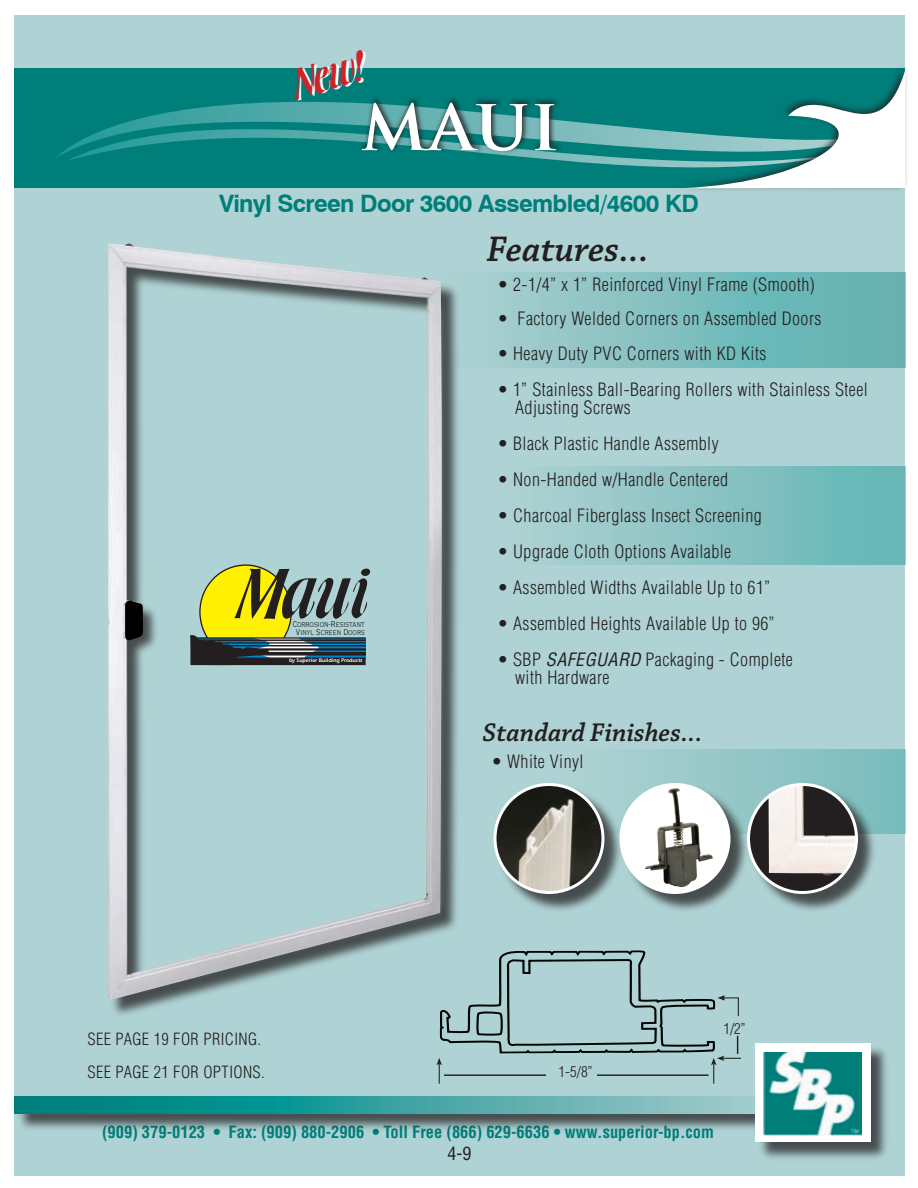
<style>
.page{position:relative;width:918px;height:1188px;background:#fff}
.page>*{position:absolute;margin:0;border:0;box-sizing:border-box;transform-origin:0 0}
.t1{font:700 72px "Trajan Pro";color:#fff}
.t2{font:60px "Brochure";color:#231f20}
.t3{font:italic 600 37.5px "Chaparral Pro";color:#231f20}
.t4{font:36px "Brochure";color:#fff}
.t5{font:italic 600 27px "Chaparral Pro";color:#231f20}
.t6{font:700 24px "Swiss 721 BT";letter-spacing:-.025em;color:#007e7a}
.t7{font:300 condensed 18px/18px "Helvetica";letter-spacing:.025em;color:#231f20}
.t8{font:condensed 18px "Helvetica";color:#231f20}
.t9{font:700 condensed 16.5px "Helvetica";color:#007e7a}
.t10{font:300 condensed 16.5px "Helvetica";letter-spacing:.025em;color:#231f20}
.t11{font:300 condensed 14.85px "Helvetica";color:#231f20}
.t12{font:7.95px/7.9px "Copperplate Twenty Nine AB";color:#231f20;text-align:center;scale:.91 1}
.t13{font:600 5.25px "Itc Eras";color:#fff}
.s1{font-weight:400;font-style:italic}
</style>
<div class="page">
<div style="left:14px;top:15px;width:891px;height:1161px;background:#afd3d4"></div>
<div style="left:14px;top:68px;width:891px;height:120px;background:#007e7a"></div>
<div style="left:441px;top:272px;width:465px;height:96px;background:linear-gradient(to right,#abd0d2,#5bb0af)"></div>
<div style="left:508px;top:466px;width:398px;height:98px;background:linear-gradient(to right,#b0d1d2,#63b5b5)"></div>
<div style="left:574px;top:749px;width:332px;height:84px;background:linear-gradient(to right,#afd2d3,#79bcbc)"></div>
<div style="left:109px;top:244px;width:353px;height:776px;background:#231f20;opacity:.75"></div>
<img style="left:108px;top:243px;width:334px;height:757px">
<svg style="left:66px;top:101px;width:610px;height:67px"></svg>
<div style="left:358px;top:94px;width:205px;height:61px;background:#231f20;opacity:.75"></div>
<div style="left:676px;top:63px;width:234px;height:129px;background:#231f20;opacity:.75"></div>
<svg style="left:682px;top:70px;width:223px;height:118px"></svg>
<svg style="left:437px;top:950px;width:302px;height:95px"></svg>
<div style="left:16px;top:1045px;width:874px;height:117px;background:#231f20;opacity:.75"></div>
<svg style="left:15px;top:1097px;width:740px;height:16px"></svg>
<div style="left:755px;top:1043px;width:115px;height:99px;background:#fff"></div>
<svg style="left:763px;top:1052px;width:99px;height:83px"></svg>
<img style="left:764px;top:1053px;width:98px;height:82px">
<div style="left:495px;top:784px;width:382px;height:130px;background:#231f20;opacity:.75"></div>
<div style="left:748px;top:784px;width:108px;height:108px;background:#231f20;border-radius:50%"></div>
<img style="left:766px;top:784px;width:90px;height:97px">
<div style="left:747px;top:783px;width:111px;height:111px;border:3px solid #fff;border-radius:50%"></div>
<img style="left:495px;top:784px;width:103px;height:108px">
<div style="left:494px;top:783px;width:110px;height:111px;border:3px solid #fff;border-radius:50%"></div>
<div style="left:621px;top:784px;width:108px;height:108px;background:#fff;border-radius:50%"></div>
<img style="left:645px;top:788px;width:65px;height:100px">
<div style="left:620px;top:783px;width:110px;height:111px;border:3px solid #fff;border-radius:50%"></div>
<svg style="left:190px;top:564px;width:176px;height:101px"></svg>
<img style="left:125px;top:600px;width:18px;height:41px">
<p class="t4" style="left:287px;top:66px;width:74px;rotate:-16deg">New!</p>
<p class="t1" style="left:361px;top:79px;width:200px">MAUI</p>
<p class="t6" style="left:219px;top:189px;width:481px">Vinyl Screen Door 3600 Assembled/4600 KD</p>
<p class="t2" style="left:233px;top:558px;width:132px">Maui</p>
<p class="t12" style="left:293px;top:620px;width:81px">Corrosion-Resistant<br>Vinyl Screen Doors</p>
<p class="t13" style="left:289px;top:658px;width:75px">by Superior Building Products</p>
<p class="t10" style="left:87px;top:1029px;width:175px">See page 19 for pricing.</p>
<p class="t10" style="left:87px;top:1062px;width:179px">See page 21 for options.</p>
<p class="t3" style="left:487px;top:228px;width:164px">Features...</p>
<p class="t7" style="left:497px;top:275px;width:319px">• 2-1/4” x 1” Reinforced Vinyl Frame (Smooth)</p>
<p class="t7" style="left:497px;top:310px;width:326px">• Factory Welded Corners on Assembled Doors</p>
<p class="t7" style="left:497px;top:344px;width:271px">• Heavy Duty PVC Corners with KD Kits</p>
<p class="t7" style="left:497px;top:380px;width:372px">• 1” Stainless Ball-Bearing Rollers with Stainless Steel</p>
<p class="t7" style="left:515px;top:398px;width:117px">Adjusting Screws</p>
<p class="t7" style="left:497px;top:434px;width:223px">• Black Plastic Handle Assembly</p>
<p class="t7" style="left:497px;top:470px;width:232px">• Non-Handed w/Handle Centered</p>
<p class="t7" style="left:497px;top:506px;width:266px">• Charcoal Fiberglass I nsect Screening</p>
<p class="t7" style="left:497px;top:542px;width:235px">• Upgrade Cloth Options Available</p>
<p class="t7" style="left:497px;top:578px;width:275px">• Assembled Widths Available Up to 61”</p>
<p class="t7" style="left:497px;top:614px;width:279px">• Assembled Heights Available Up to 96”</p>
<p class="t7" style="left:515px;top:650px;width:279px;text-indent:-18px">• SBP <span class="s1">SAFEGUARD</span> Packaging - Complete with Hardware</p>
<p class="t5" style="left:482px;top:717px;width:222px">Standard Finishes...</p>
<p class="t7" style="left:491px;top:752px;width:94px">• White Vinyl</p>
<p class="t11" style="left:559px;top:1063px;width:36px">1-5/8”</p>
<p class="t11" style="left:723px;top:1020px;width:24px">1/2”</p>
<p class="t9" style="left:102px;top:1122px;width:613px">(909) 379-0123 • Fax: (909) 880-2906 • Toll Free (866) 629-6636 • www.superior-bp.com</p>
<p class="t8" style="left:448px;top:1143px;width:25px">4-9</p>
</div>
